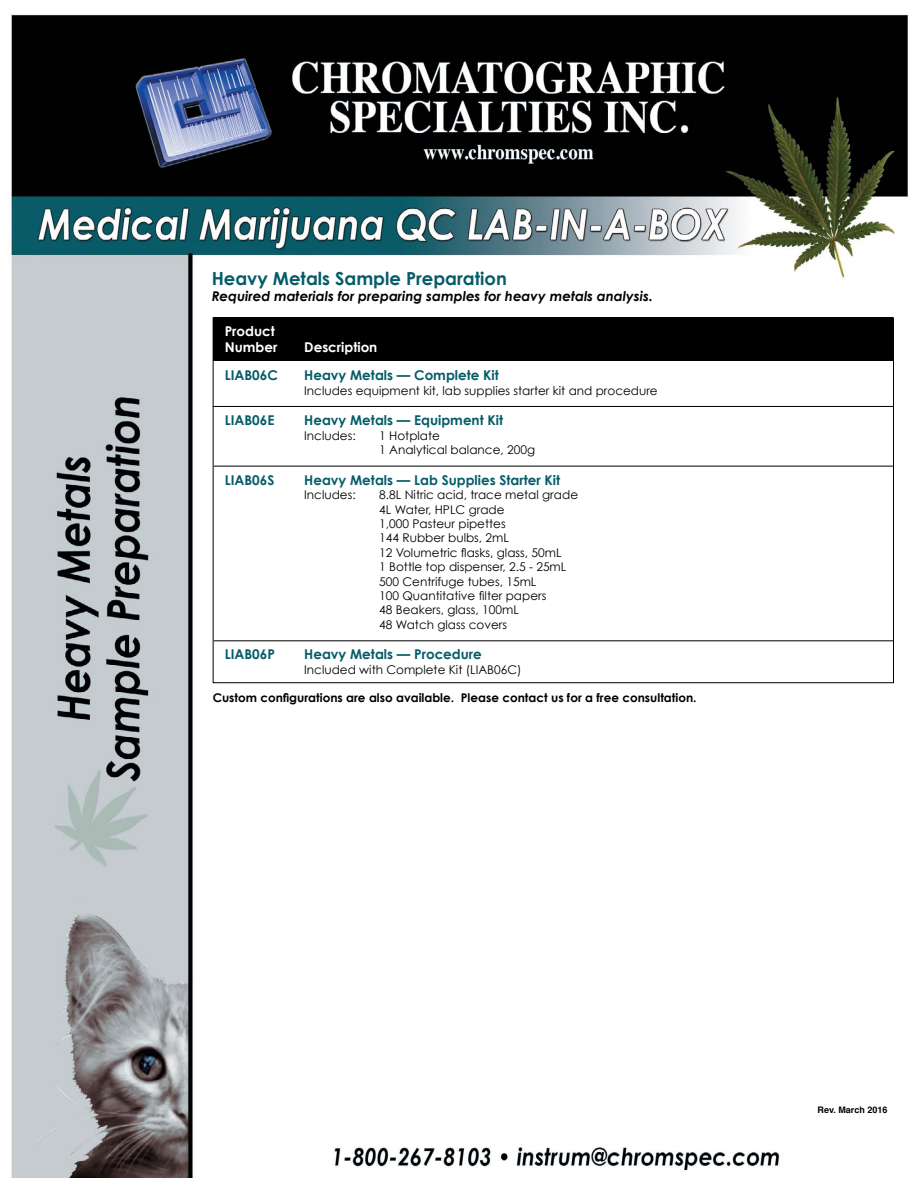
<style>
.page{position:relative;width:918px;height:1188px;background:#fff}
.page>*{position:absolute;margin:0;border:0;box-sizing:border-box;transform-origin:0 0}
.t1{font:700 18px "Century Gothic";color:#055c69}
.t2{font:700 13.5px "Century Gothic";color:#055c69}
.t3{font:italic 700 13.5px "Century Gothic";color:#000}
.t4{font:700 13.5px "Century Gothic";color:#fff}
.t5{font:12px "Century Gothic";color:#000}
.t6{font:700 12px "Century Gothic";color:#000}
.t7{font:700 9px "Helvetica";color:#000}
</style>
<div class="page">
<img style="left:9px;top:14px;width:900px;height:1163px">
<div style="left:213px;top:318px;width:680px;height:43px;background:#000"></div>
<hr style="left:213px;top:406px;width:680px;height:1px;background:#000">
<hr style="left:214px;top:640px;width:679px;height:1px;background:#000">
<hr style="left:214px;top:466px;width:679px;height:1px;background:#000">
<p class="t1" style="left:212px;top:267px;width:297px">Heavy Metals Sample Preparation</p>
<p class="t3" style="left:212px;top:287px;width:443px">Required materials for preparing samples for heavy metals analysis.</p>
<p class="t4" style="left:225px;top:323px;width:52px">Product</p>
<p class="t4" style="left:225px;top:339px;width:54px">Number</p>
<p class="t4" style="left:304px;top:339px;width:75px">Description</p>
<p class="t2" style="left:225px;top:367px;width:55px">LIAB06C</p>
<p class="t2" style="left:304px;top:367px;width:196px">Heavy Metals — Complete Kit</p>
<p class="t5" style="left:304px;top:383px;width:355px">Includes equipment kit, lab supplies starter kit and procedure</p>
<p class="t2" style="left:225px;top:412px;width:51px">LIAB06E</p>
<p class="t2" style="left:304px;top:412px;width:200px">Heavy Metals — Equipment Kit</p>
<p class="t5" style="left:304px;top:428px;width:53px">Includes:</p>
<p class="t5" style="left:379px;top:428px;width:62px">1 Hotplate</p>
<p class="t5" style="left:379px;top:442px;width:157px">1 Analytical balance, 200g</p>
<p class="t2" style="left:225px;top:471px;width:51px">LIAB06S</p>
<p class="t2" style="left:304px;top:471px;width:257px">Heavy Metals — Lab Supplies Starter Kit</p>
<p class="t5" style="left:304px;top:487px;width:53px">Includes:</p>
<p class="t5" style="left:379px;top:487px;width:200px">8.8L Nitric acid, trace metal grade</p>
<p class="t5" style="left:379px;top:502px;width:127px">4L Water, HPLC grade</p>
<p class="t5" style="left:379px;top:516px;width:128px">1,000 Pasteur pipettes</p>
<p class="t5" style="left:379px;top:531px;width:131px">144 Rubber bulbs, 2mL</p>
<p class="t5" style="left:379px;top:545px;width:184px">12 Volumetric flasks, glass, 50mL</p>
<p class="t5" style="left:379px;top:559px;width:189px">1 Bottle top dispenser, 2.5 - 25mL</p>
<p class="t5" style="left:379px;top:574px;width:159px">500 Centrifuge tubes, 15mL</p>
<p class="t5" style="left:379px;top:588px;width:169px">100 Quantitative filter papers</p>
<p class="t5" style="left:379px;top:603px;width:141px">48 Beakers, glass, 100mL</p>
<p class="t5" style="left:379px;top:617px;width:129px">48 Watch glass covers</p>
<p class="t2" style="left:225px;top:646px;width:52px">LIAB06P</p>
<p class="t2" style="left:304px;top:646px;width:179px">Heavy Metals — Procedure</p>
<p class="t5" style="left:304px;top:662px;width:219px">Included with Complete Kit (LIAB06C)</p>
<p class="t6" style="left:213px;top:690px;width:485px">Custom configurations are also available. Please contact us for a free consultation.</p>
<p class="t7" style="left:818px;top:1102px;width:71px">Rev. March 2016</p>
</div>
